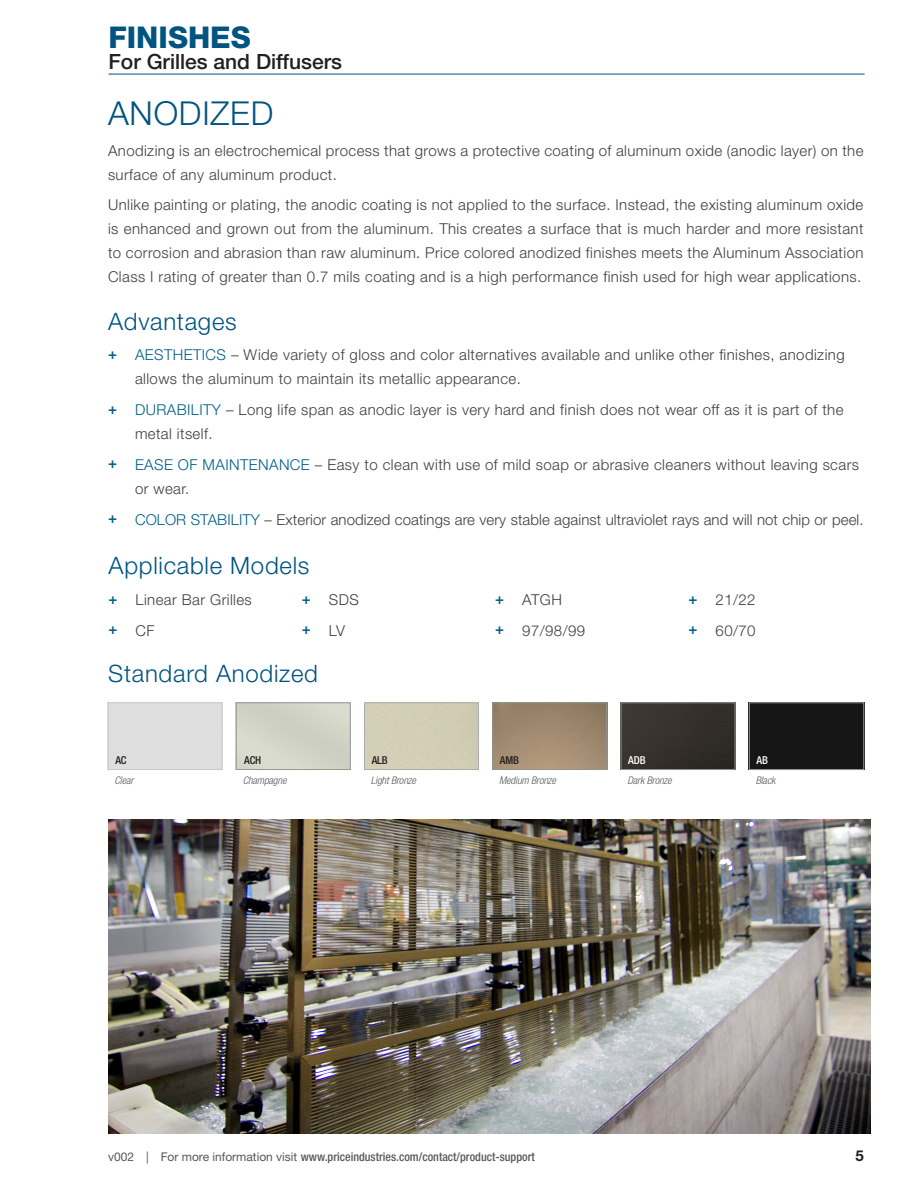
<style>
.page{position:relative;width:918px;height:1188px;background:#fff}
.page>*{position:absolute;margin:0;border:0;box-sizing:border-box;transform-origin:0 0}
.Special-Heading_2{font:300 33px "Helvetica Neue LT Std";letter-spacing:.025em;color:#005480}
.t1{font:800 30px "Helvetica Neue LT Std";color:#005480}
.Special-Heading_3{font:300 24px "Helvetica Neue LT Std";letter-spacing:.03em;color:#005480}
.t2{font:500 21px "Helvetica Neue LT Std";color:#231f20}
.Special-Body{font:300 15px/24px "Helvetica Neue LT Std";letter-spacing:.03em;color:#3e3e3f}
.Special-Body-2{font:300 15px "Helvetica Neue LT Std";letter-spacing:.01em;color:#3e3e3f}
.t3{font:700 15px "Helvetica Neue LT Std";color:#231f20}
.t4{font:500 condensed 12px "Helvetica Neue LT Std";color:#57585a}
.t5{font:500 condensed 10.8px "Helvetica Neue LT Std";letter-spacing:-.01em;color:#231f20}
.t6{font:500 condensed 10.8px "Helvetica Neue LT Std";color:#fff}
.t7{font:italic 300 condensed 10.5px "Helvetica Neue LT Std";letter-spacing:-.01em;color:#57585a}
.s1{font-weight:500;color:#005f8a}
.s2{color:#005f8a}
.s3{font-weight:400;font-stretch:normal}
</style>
<div class="page">
<img style="left:108px;top:820px;width:762px;height:314px">
<div style="left:108px;top:702px;width:114px;height:68px;border:1px solid #939598"></div>
<div style="left:364px;top:702px;width:115px;height:68px;border:1px solid #939598"></div>
<div style="left:236px;top:702px;width:115px;height:68px;border:1px solid #939598"></div>
<img style="left:494px;top:704px;width:111px;height:64px">
<div style="left:492px;top:702px;width:115px;height:68px;border:1px solid #939598"></div>
<img style="left:623px;top:704px;width:110px;height:64px">
<div style="left:621px;top:702px;width:114px;height:68px;border:1px solid #939598"></div>
<div style="left:751px;top:704px;width:111px;height:64px;background:#161616"></div>
<div style="left:749px;top:702px;width:115px;height:68px;border:1px solid #939598"></div>
<div style="left:237px;top:703px;width:113px;height:67px;background:#d1d4c6"></div>
<hr style="left:109px;top:74px;width:756px;height:1px;background:#005480">
<h2 class="t1" style="left:109px;top:20px;width:144px">FINISHES</h2>
<h3 class="t2" style="left:109px;top:49px;width:235px">For Grilles and Diffusers</h3>
<p class="Special-Heading_2" style="left:108px;top:93px;width:167px">ANODIZED</p>
<p class="Special-Body" style="left:108px;top:138px;width:757px">Anodizing is an electrochemical process that grows a protective coating of aluminum oxide (anodic layer) on the surface of any aluminum product.</p>
<p class="Special-Body" style="left:108px;top:193px;width:757px;text-align:justify">Unlike painting or plating, the anodic coating is not applied to the surface. Instead, the existing aluminum oxide is enhanced and grown out from the aluminum. This creates a surface that is much harder and more resistant to corrosion and abrasion than raw aluminum. Price colored anodized finishes meets the Aluminum Association Class I rating of greater than 0.7 mils coating and is a high performance finish used for high wear applications.</p>
<p class="Special-Heading_3" style="left:108px;top:306px;width:130px">Advantages</p>
<p class="Special-Body" style="left:135px;top:343px;width:711px;text-indent:-27px"><span class="s1">+</span> <span class="s2">AESTHETICS</span> – Wide variety of gloss and color alternatives available and unlike other finishes, anodizing allows the aluminum to maintain its metallic appearance.</p>
<p class="Special-Body" style="left:135px;top:397px;width:710px;text-indent:-27px"><span class="s1">+</span> <span class="s2">DURABILITY</span> – Long life span as anodic layer is very hard and finish does not wear off as it is part of the metal itself.</p>
<p class="Special-Body" style="left:135px;top:452px;width:726px;text-indent:-27px"><span class="s1">+</span> <span class="s2">EASE OF MAINTENANCE</span> – Easy to clean with use of mild soap or abrasive cleaners without leaving scars or wear.</p>
<p class="Special-Body-2" style="left:108px;top:510px;width:757px"><span class="s1">+</span> <span class="s2">COLOR STABILITY</span> – Exterior anodized coatings are very stable against ultraviolet rays and will not chip or peel.</p>
<p class="Special-Heading_3" style="left:109px;top:551px;width:202px">Applicable Models</p>
<p class="Special-Body" style="left:109px;top:588px;width:145px"><span class="s1">+</span> Linear Bar Grilles</p>
<p class="Special-Body" style="left:109px;top:618px;width:48px"><span class="s1">+</span> CF</p>
<p class="Special-Body" style="left:302px;top:588px;width:59px"><span class="s1">+</span> SDS</p>
<p class="Special-Body" style="left:302px;top:618px;width:44px"><span class="s1">+</span> LV</p>
<p class="Special-Body" style="left:495px;top:588px;width:68px"><span class="s1">+</span> ATGH</p>
<p class="Special-Body" style="left:495px;top:618px;width:91px"><span class="s1">+</span> 97/98/99</p>
<p class="Special-Body" style="left:689px;top:588px;width:69px"><span class="s1">+</span> 21/22</p>
<p class="Special-Body" style="left:689px;top:618px;width:69px"><span class="s1">+</span> 60/70</p>
<p class="Special-Heading_3" style="left:108px;top:659px;width:211px">Standard Anodized</p>
<p class="t5" style="left:115px;top:754px;width:13px">AC</p>
<p class="t5" style="left:372px;top:754px;width:18px">ALB</p>
<p class="t5" style="left:500px;top:754px;width:21px">AMB</p>
<p class="t6" style="left:628px;top:754px;width:19px">ADB</p>
<p class="t6" style="left:756px;top:754px;width:13px">AB</p>
<p class="t7" style="left:115px;top:774px;width:20px">Clear</p>
<p class="t7" style="left:243px;top:774px;width:45px">Champagne</p>
<p class="t7" style="left:371px;top:774px;width:47px">Light Bronze</p>
<p class="t7" style="left:499px;top:774px;width:58px">Medium Bronze</p>
<p class="t7" style="left:627px;top:774px;width:46px">Dark Bronze</p>
<p class="t7" style="left:756px;top:774px;width:21px">Black</p>
<p class="t5" style="left:244px;top:754px;width:19px">ACH</p>
<p class="t4" style="left:108px;top:1150px;width:428px"><span class="s3">v002 | For more information visit</span> www.priceindustries.com/contact/product-support</p>
<p class="t3" style="left:856px;top:1146px;width:10px">5</p>
</div>
